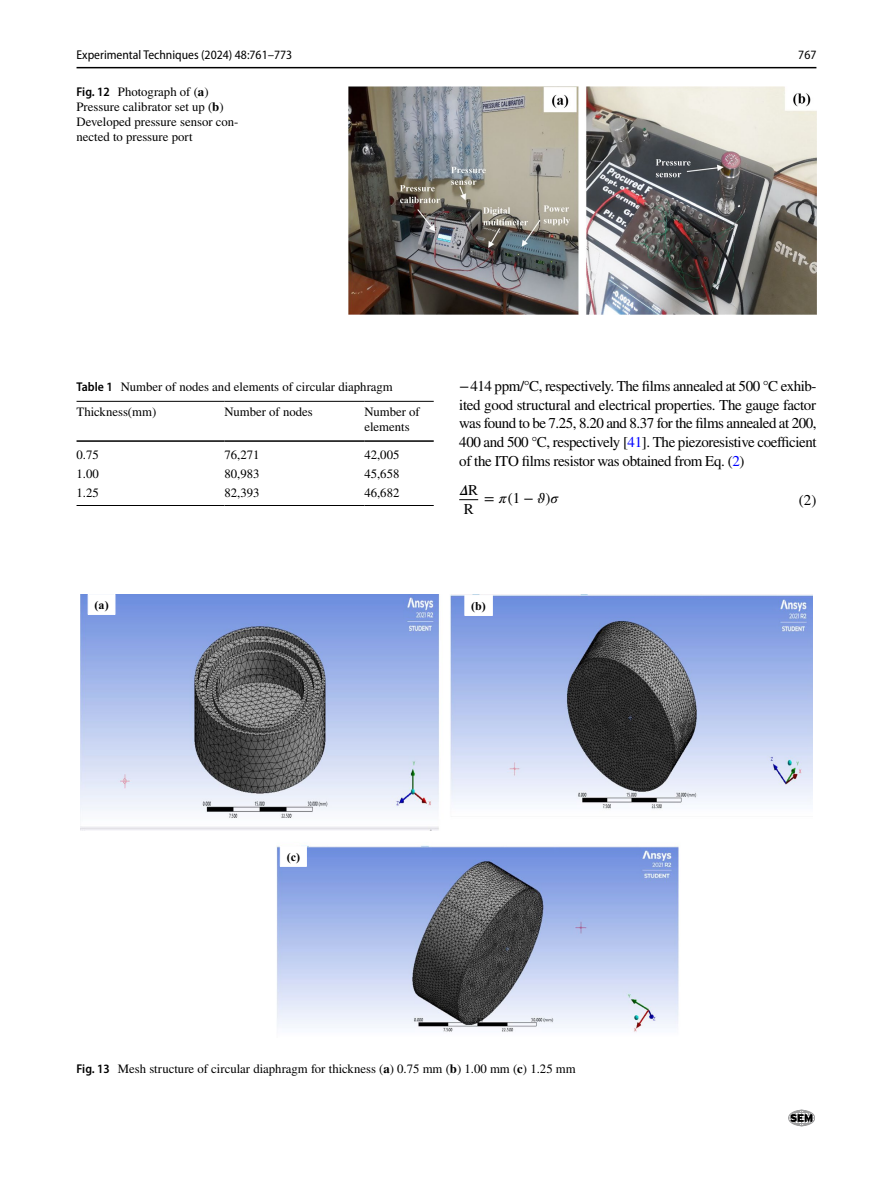
<style>
.page{position:relative;width:893px;height:1187px;background:#fff}
.page>*{position:absolute;margin:0;border:0;box-sizing:border-box;transform-origin:0 0}
.t1{font:15px/18.8px "STIX";letter-spacing:-.025em;color:#000;text-align:justify}
.t2{font:15px "STIX Math Regular 2";color:#000}
.t3{font:italic 15px "STIX Math";color:#000}
.t4{font:15px "STIX General Regular 2";color:#000}
.t5{font:12.75px/15px "STIX";color:#000}
.t6{font:semi-condensed 12.75px "Myriad Pro";color:#000}
.t7{font:12px "Times New Roman PS Bold MT2";color:#000}
.s1{font-family:"Myriad Pro";font-weight:600;font-stretch:semi-condensed}
.s2{font-weight:700}
.s3{color:#00f}
.s4{font-family:"STIX General Regular 2";font-style:normal}
.s5{font-family:"STIX Math";font-style:italic}
.s6{font-family:"STIX General Regular 2"}
</style>
<div class="page">
<hr style="left:77px;top:67px;width:739px;height:1px;background:#000">
<svg style="left:788px;top:1110px;width:27px;height:15px"></svg>
<div style="left:788px;top:1110px;width:27px;height:15px;border:1px solid #9c9c9d;border-radius:50%"></div>
<svg style="left:459px;top:499px;width:19px;height:1px"></svg>
<img style="left:349px;top:87px;width:467px;height:228px">
<hr style="left:77px;top:401px;width:147px;height:1px;background:#000">
<hr style="left:77px;top:440px;width:147px;height:2px;background:#000">
<hr style="left:224px;top:401px;width:140px;height:1px;background:#000">
<hr style="left:224px;top:440px;width:140px;height:2px;background:#000">
<hr style="left:364px;top:401px;width:70px;height:1px;background:#000">
<hr style="left:364px;top:440px;width:70px;height:2px;background:#000">
<hr style="left:77px;top:505px;width:147px;height:1px;background:#000">
<hr style="left:224px;top:505px;width:140px;height:1px;background:#000">
<hr style="left:364px;top:505px;width:70px;height:1px;background:#000">
<img style="left:81px;top:594px;width:731px;height:439px">
<div style="left:88px;top:594px;width:27px;height:20px;background:#fff"></div>
<div style="left:465px;top:595px;width:28px;height:20px;background:#fff;border:1px solid #fff"></div>
<div style="left:280px;top:846px;width:27px;height:20px;background:#fff"></div>
<p class="t6" style="left:77px;top:48px;width:217px">Experimental Techniques (2024) 48:761–773</p>
<p class="t6" style="left:798px;top:48px;width:20px">767</p>
<p class="t5" style="left:77px;top:85px;width:163px"><span class="s1">Fig. 12</span> Photograph of (<span class="s2">a</span>)<br>Pressure calibrator set up (<span class="s2">b</span>)<br>Developed pressure sensor con&shy;nected to pressure port</p>
<p class="t5" style="left:77px;top:374px;width:318px;line-height:25.5px"><span class="s1">Table 1</span> Number of nodes and elements of circular diaphragm<br>Thickness(mm)</p>
<p class="t5" style="left:224px;top:405px;width:90px">Number of nodes</p>
<p class="t5" style="left:364px;top:405px;width:57px">Number of elements</p>
<p class="t5" style="left:77px;top:448px;width:24px">0.75</p>
<p class="t5" style="left:224px;top:448px;width:37px">76,271</p>
<p class="t5" style="left:364px;top:448px;width:37px">42,005</p>
<p class="t5" style="left:77px;top:467px;width:24px">1.00</p>
<p class="t5" style="left:224px;top:467px;width:37px">80,983</p>
<p class="t5" style="left:364px;top:467px;width:37px">45,658</p>
<p class="t5" style="left:77px;top:486px;width:24px">1.25</p>
<p class="t5" style="left:224px;top:486px;width:37px">82,393</p>
<p class="t5" style="left:364px;top:486px;width:37px">46,682</p>
<p class="t1" style="left:459px;top:377px;width:359px">−414 ppm/°C, respectively. The films annealed at 500 °C exhib&shy;ited good structural and electrical properties. The gauge factor was found to be 7.25, 8.20 and 8.37 for the films annealed at 200, 400 and 500 °C, respectively [<span class="s3">41</span>]. The piezoresistive coefficient of the ITO films resistor was obtained from Eq. (<span class="s3">2</span>)</p>
<p class="t1" style="left:799px;top:491px;width:19px">(2)</p>
<p class="t3" style="left:459px;top:480px;width:20px">𝛥<span class="s4">R</span></p>
<p class="t4" style="left:464px;top:503px;width:12px">R</p>
<p class="t2" style="left:484px;top:492px;width:76px">= <span class="s5">𝜋</span>(<span class="s6">1</span> − <span class="s5">𝜗</span>)<span class="s5">𝜎</span></p>
<p class="t7" style="left:95px;top:596px;width:16px">(a)</p>
<p class="t7" style="left:471px;top:597px;width:16px">(b)</p>
<p class="t7" style="left:287px;top:848px;width:15px">(c)</p>
<p class="t5" style="left:77px;top:1061px;width:501px"><span class="s1">Fig. 13</span> Mesh structure of circular diaphragm for thickness (<span class="s2">a</span>) 0.75 mm (<span class="s2">b</span>) 1.00 mm (<span class="s2">c</span>) 1.25 mm</p>
</div>
